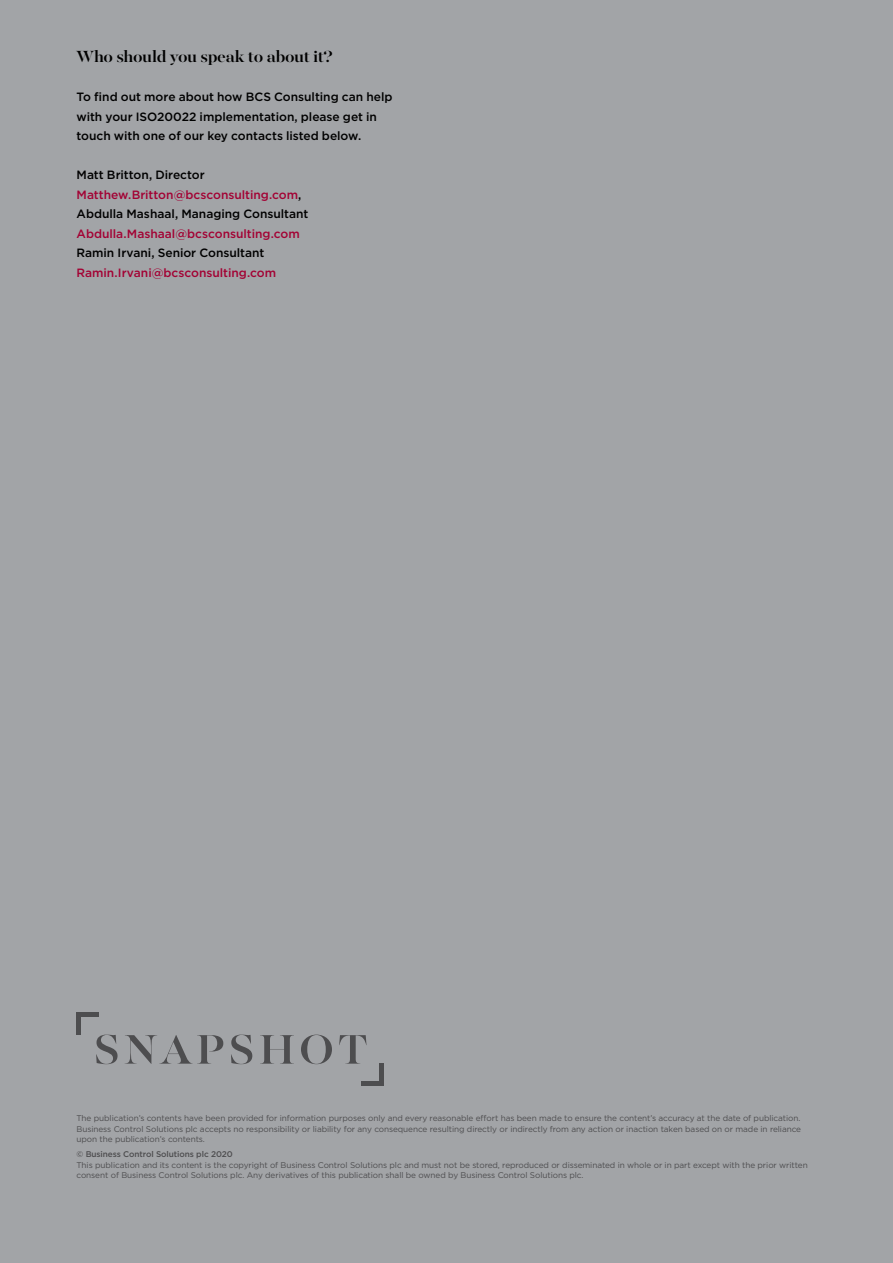
<style>
.page{position:relative;width:893px;height:1263px;background:#a2a4a7}
.page>*{position:absolute;margin:0;border:0;box-sizing:border-box;transform-origin:0 0}
.t1{font:500 18px "Majesti Banner";letter-spacing:-.03em;color:#000}
.t2{font:500 12px/19.5px "Gotham";color:#000}
.t3{font:500 12px "Gotham";color:#a30234}
.t4{font:8.25px/10.5px "Gotham";letter-spacing:-.01em;color:#4d4d4f;text-align:justify}
.t5{font:500 8.25px "Gotham";letter-spacing:-.01em;color:#4d4d4f}
.s1{color:#a30234}
</style>
<div class="page">
<svg style="left:96px;top:1034px;width:270px;height:30px"></svg>
<div style="left:77px;top:1012px;width:22px;height:5px;background:#4d4d4f"></div>
<hr style="left:77px;top:1012px;width:4px;height:23px;background:#4d4d4f">
<hr style="left:362px;top:1082px;width:22px;height:4px;background:#4d4d4f">
<div style="left:379px;top:1064px;width:5px;height:22px;background:#4d4d4f"></div>
<h1 class="t1" style="left:77px;top:45px;width:258px">Who should you speak to about it?</h1>
<h2 class="t2" style="left:77px;top:87px;width:317px">To find out more about how BCS Consulting can help with your ISO20022 implementation, please get in touch with one of our key contacts listed below.</h2>
<h2 class="t2" style="left:77px;top:165px;width:233px">Matt Britton, Director<br><span class="s1">Matthew.Britton@bcsconsulting.com</span>,<br>Abdulla Mashaal, Managing Consultant</h2>
<h2 class="t3" style="left:77px;top:226px;width:225px">Abdulla.Mashaal@bcsconsulting.com</h2>
<h2 class="t2" style="left:77px;top:243px;width:189px">Ramin Irvani, Senior Consultant</h2>
<h2 class="t3" style="left:77px;top:265px;width:201px">Ramin.Irvani@bcsconsulting.com</h2>
<p class="t4" style="left:77px;top:1113px;width:726px">The publication’s contents have been provided for information purposes only and every reasonable effort has been made to ensure the content’s accuracy at the date of publication.<br>Business Control Solutions plc accepts no responsibility or liability for any consequence resulting directly or indirectly from any action or inaction taken based on or made in reliance upon the publication’s contents.</p>
<p class="t5" style="left:77px;top:1149px;width:158px">© Business Control Solutions plc 2020</p>
<p class="t4" style="left:77px;top:1159px;width:733px">This publication and its content is the copyright of Business Control Solutions plc and must not be stored, reproduced or disseminated in whole or in part except with the prior written consent of Business Control Solutions plc. Any derivatives of this publication shall be owned by Business Control Solutions plc.</p>
</div>
